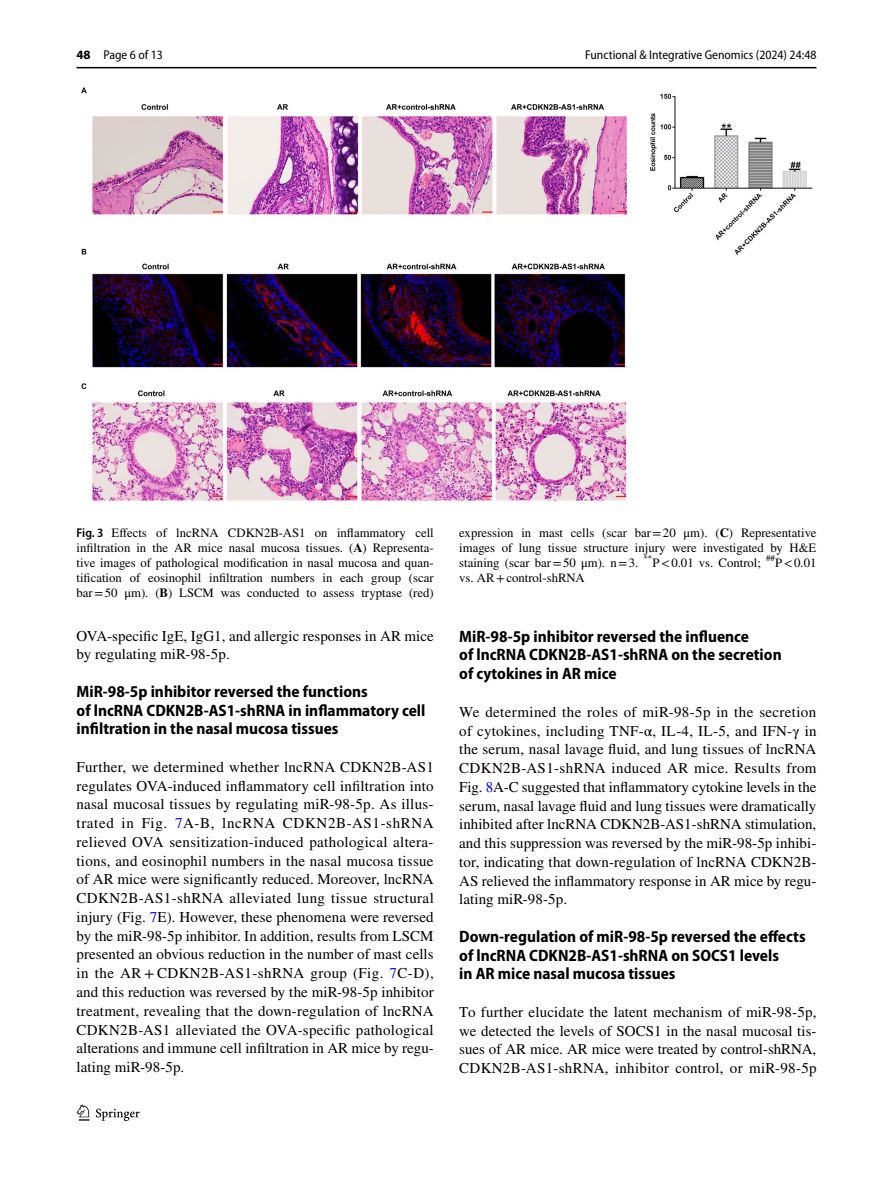
<style>
.page{position:relative;width:893px;height:1187px;background:#fff}
.page>*{position:absolute;margin:0;border:0;box-sizing:border-box;transform-origin:0 0}
.t1{font:700 semi-condensed 16.5px/18.8px "Myriad Pro";color:#000}
.t2{font:15px/18.8px "STIX";letter-spacing:.005em;color:#000;text-align:justify}
.t3{font:12.75px/15px "STIX";color:#000;text-align:justify}
.t4{font:semi-condensed 12.75px "Myriad Pro";color:#000}
.s1{font-weight:700;font-stretch:normal}
.s2{font-family:"Myriad Pro";font-weight:600;font-stretch:semi-condensed}
.s3{font-weight:700}
.s4{color:#00f}
</style>
<div class="page">
<hr style="left:77px;top:67px;width:739px;height:1px;background:#000">
<svg style="left:77px;top:1104px;width:12px;height:16px"></svg>
<svg style="left:96px;top:1108px;width:44px;height:12px"></svg>
<img style="left:81px;top:87px;width:731px;height:414px">
<p class="t4" style="left:77px;top:48px;width:88px"><span class="s1">48</span> Page 6 of 13</p>
<p class="t4" style="left:585px;top:48px;width:233px">Functional &amp; Integrative Genomics (2024) 24:48</p>
<p class="t3" style="left:77px;top:525px;width:359px"><span class="s2">Fig. 3</span> Effects of lncRNA CDKN2B-AS1 on inflammatory cell infiltration in the AR mice nasal mucosa tissues. (<span class="s3">A</span>) Representa&shy;tive images of pathological modification in nasal mucosa and quan&shy;tification of eosinophil infiltration numbers in each group (scar bar=50 μm). (<span class="s3">B</span>) LSCM was conducted to assess tryptase (red)</p>
<p class="t3" style="left:459px;top:525px;width:359px">expression in mast cells (scar bar=20 μm). (<span class="s3">C</span>) Representative images of lung tissue structure injury were investigated by H&amp;E staining (scar bar=50 μm). n=3. <sup>**</sup>P&lt;0.01 vs. Control; <sup>##</sup>P&lt;0.01 vs. AR+control-shRNA</p>
<p class="t2" style="left:77px;top:627px;width:359px">OVA-specific IgE, IgG1, and allergic responses in AR mice by regulating miR-98-5p.</p>
<p class="t1" style="left:77px;top:682px;width:350px">MiR‑98‑5p inhibitor reversed the functions<br>of lncRNA CDKN2B‑AS1‑shRNA in inflammatory cell infiltration in the nasal mucosa tissues</p>
<p class="t2" style="left:77px;top:758px;width:359px">Further, we determined whether lncRNA CDKN2B-AS1 regulates OVA-induced inflammatory cell infiltration into nasal mucosal tissues by regulating miR-98-5p. As illus&shy;trated in Fig. <span class="s4">7</span>A-B, lncRNA CDKN2B-AS1-shRNA relieved OVA sensitization-induced pathological altera&shy;tions, and eosinophil numbers in the nasal mucosa tissue of AR mice were significantly reduced. Moreover, lncRNA CDKN2B-AS1-shRNA alleviated lung tissue structural injury (Fig. <span class="s4">7</span>E). However, these phenomena were reversed by the miR-98-5p inhibitor. In addition, results from LSCM presented an obvious reduction in the number of mast cells in the AR + CDKN2B-AS1-shRNA group (Fig. <span class="s4">7</span>C-D), and this reduction was reversed by the miR-98-5p inhibitor treatment, revealing that the down-regulation of lncRNA CDKN2B-AS1 alleviated the OVA-specific pathological alterations and immune cell infiltration in AR mice by regu&shy;lating miR-98-5p.</p>
<p class="t1" style="left:459px;top:627px;width:324px">MiR‑98‑5p inhibitor reversed the influence<br>of lncRNA CDKN2B‑AS1‑shRNA on the secretion of cytokines in AR mice</p>
<p class="t2" style="left:459px;top:703px;width:359px">We determined the roles of miR-98-5p in the secretion of cytokines, including TNF-α, IL-4, IL-5, and IFN-γ in the serum, nasal lavage fluid, and lung tissues of lncRNA CDKN2B-AS1-shRNA induced AR mice. Results from Fig. <span class="s4">8</span>A-C suggested that inflammatory cytokine levels in the serum, nasal lavage fluid and lung tissues were dramatically inhibited after lncRNA CDKN2B-AS1-shRNA stimulation, and this suppression was reversed by the miR-98-5p inhibi&shy;tor, indicating that down-regulation of lncRNA CDKN2B-AS relieved the inflammatory response in AR mice by regu&shy;lating miR-98-5p.</p>
<p class="t1" style="left:459px;top:927px;width:348px">Down‑regulation of miR‑98‑5p reversed the effects of lncRNA CDKN2B‑AS1‑shRNA on SOCS1 levels<br>in AR mice nasal mucosa tissues</p>
<p class="t2" style="left:459px;top:1003px;width:359px">To further elucidate the latent mechanism of miR-98-5p, we detected the levels of SOCS1 in the nasal mucosal tis&shy;sues of AR mice. AR mice were treated by control-shRNA, CDKN2B-AS1-shRNA, inhibitor control, or miR-98-5p</p>
</div>
